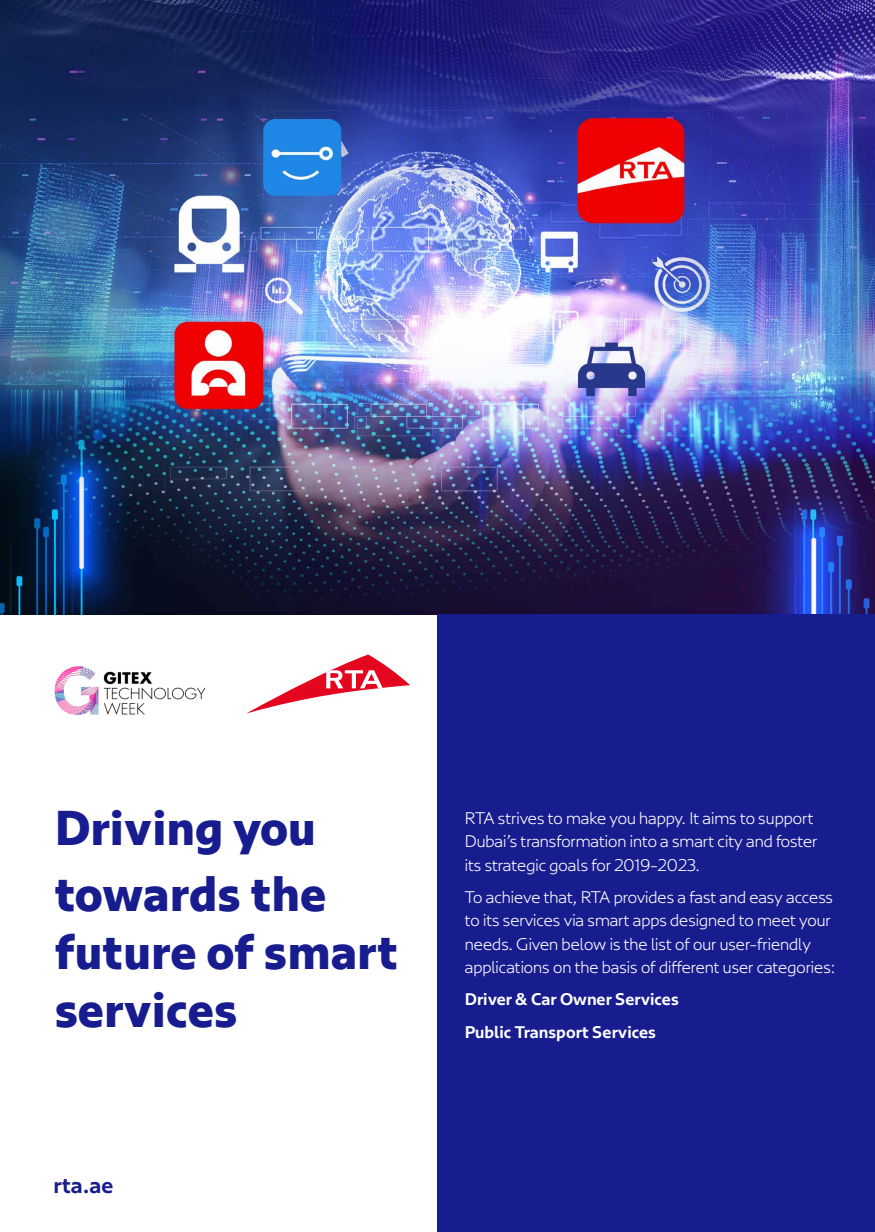
<style>
.page{position:relative;width:875px;height:1232px;background:#fff}
.page>*{position:absolute;margin:0;border:0;box-sizing:border-box;transform-origin:0 0}
.t1{font:900 48.12px/66.5px "RTA";color:#171c8f}
.t2{font:700 21.88px "RTA";color:#171c8f}
.t3{font:300 16.62px/23.4px "RTA";color:#fff}
.t4{font:700 16.62px/32.2px "RTA";color:#fff}
</style>
<div class="page">
<img style="left:0;top:0;width:875px;height:615px">
<div style="left:438px;top:615px;width:437px;height:617px;background:#171c8f"></div>
<svg style="left:247px;top:654px;width:163px;height:59px"></svg>
<img style="left:55px;top:666px;width:151px;height:50px">
<h1 class="t1" style="left:55px;top:795px;width:273px">Driving you towards the</h1>
<h1 class="t1" style="left:55px;top:923px;width:345px;line-height:57.8px">future of smart services</h1>
<h2 class="t2" style="left:53px;top:1173px;width:61px">rta.ae</h2>
<p class="t3" style="left:465px;top:807px;width:354px">RTA strives to make you happy. It aims to support<br>Dubai’s transformation into a smart city and foster its strategic goals for 2019-2023.</p>
<p class="t3" style="left:465px;top:886px;width:372px">To achieve that, RTA provides a fast and easy access to its services via smart apps designed to meet your needs. Given below is the list of our user-friendly applications on the basis of different user categories:</p>
<p class="t4" style="left:465px;top:984px;width:216px">Driver &amp; Car Owner Services<br>Public Transport Services</p>
</div>
